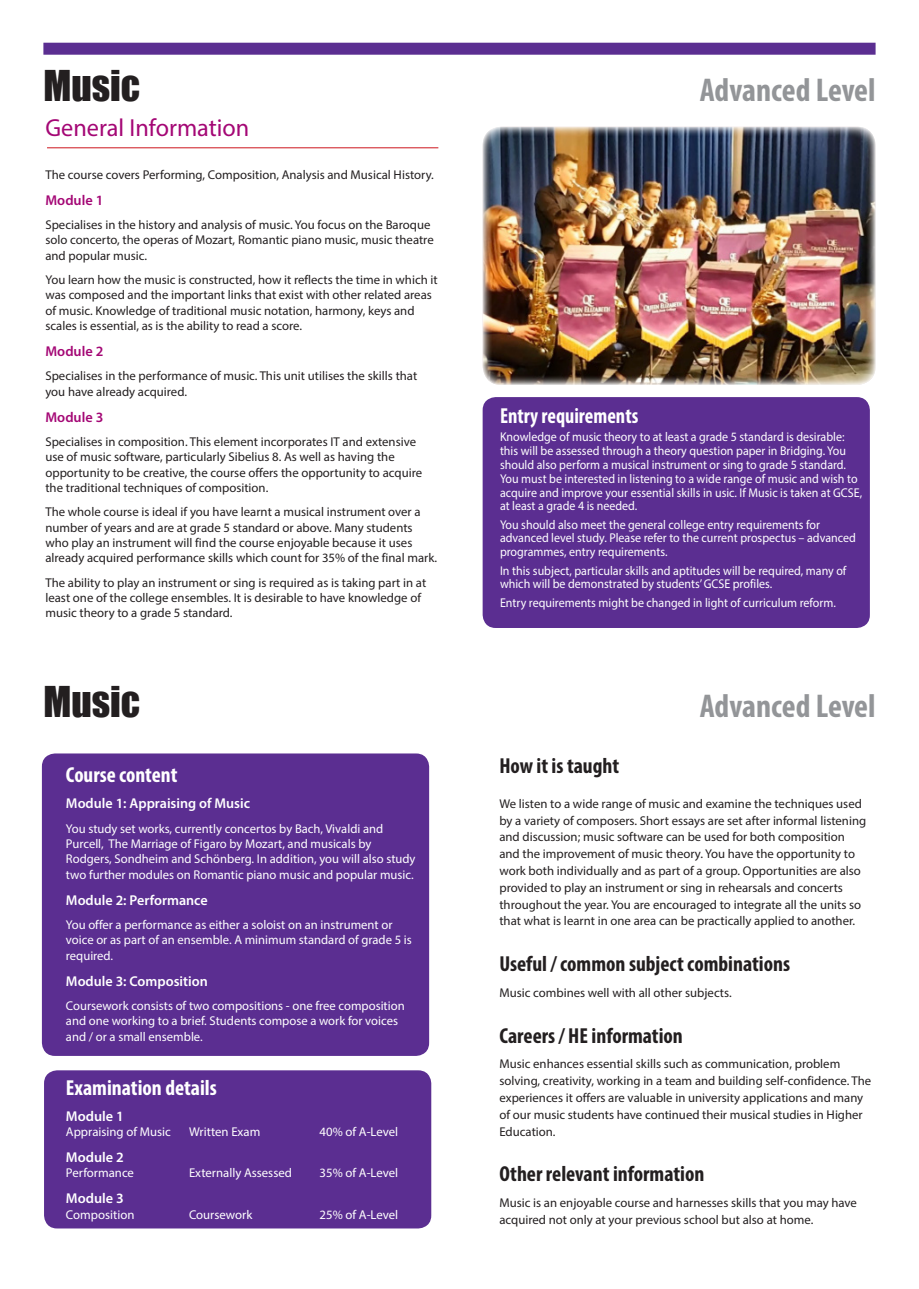
<style>
.page{position:relative;width:919px;height:1289px;background:#fff}
.page>*{position:absolute;margin:0;border:0;box-sizing:border-box;transform-origin:0 0}
.t1{font:39px "Impact";color:#231f20}
.t2{font:700 condensed 33px "Myriad Pro";color:#939598}
.t3{font:24.75px "Myriad Pro";color:#a40775}
.t4{font:700 condensed 21.75px "Myriad Pro";color:#231f20}
.t5{font:700 condensed 21.75px "Myriad Pro";color:#fff}
.t6{font:700 condensed 21.75px "Myriad Pro";color:#fff;scale:.94 1}
.t7{font:600 14.25px "Myriad Pro";color:#fff}
.t8{font:600 14.25px "Myriad Pro";color:#a40775}
.t9{font:12.75px/15.3px "Myriad Pro";color:#231f20}
.t10{font:12.75px/13.8px "Myriad Pro";color:#fff;scale:.94 1}
.t11{font:12.75px/15.3px "Myriad Pro";color:#fff}
</style>
<div class="page">
<hr style="left:47px;top:147px;width:391px;height:1px;background:#cd151d">
<div style="left:43px;top:43px;width:832px;height:12px;background:#5b2e91"></div>
<img style="left:482px;top:127px;width:393px;height:258px">
<div style="left:482px;top:397px;width:387px;height:231px;background:#5b2e91;border-radius:13px"></div>
<div style="left:42px;top:753px;width:387px;height:302px;background:#5b2e91;border-radius:13px"></div>
<div style="left:44px;top:1070px;width:387px;height:158px;background:#5b2e91;border-radius:13px"></div>
<p class="t1" style="left:43px;top:55px;width:98px">Music</p>
<p class="t2" style="left:699px;top:69px;width:177px">Advanced Level</p>
<p class="t3" style="left:45px;top:113px;width:205px">General Information</p>
<p class="t9" style="left:45px;top:166px;width:390px">The course covers Performing, Composition, Analysis and Musical History.</p>
<p class="t8" style="left:45px;top:191px;width:59px">Module 1</p>
<p class="t9" style="left:45px;top:217px;width:390px">Specialises in the history and analysis of music. You focus on the Baroque solo concerto, the operas of Mozart, Romantic piano music, music theatre and popular music.</p>
<p class="t9" style="left:45px;top:272px;width:394px">You learn how the music is constructed, how it reflects the time in which it was composed and the important links that exist with other related areas of music. Knowledge of traditional music notation, harmony, keys and scales is essential, as is the ability to read a score.</p>
<p class="t8" style="left:45px;top:342px;width:59px">Module 2</p>
<p class="t9" style="left:45px;top:368px;width:373px">Specialises in the performance of music. This unit utilises the skills that you have already acquired.</p>
<p class="t8" style="left:45px;top:408px;width:59px">Module 3</p>
<p class="t9" style="left:45px;top:434px;width:378px">Specialises in composition. This element incorporates IT and extensive use of music software, particularly Sibelius 8. As well as having the opportunity to be creative, the course offers the opportunity to acquire the traditional techniques of composition.</p>
<p class="t9" style="left:45px;top:504px;width:393px">The whole course is ideal if you have learnt a musical instrument over a number of years and are at grade 5 standard or above. Many students who play an instrument will find the course enjoyable because it uses already acquired performance skills which count for 35% of the final mark.</p>
<p class="t9" style="left:45px;top:574px;width:382px">The ability to play an instrument or sing is required as is taking part in at least one of the college ensembles. It is desirable to have knowledge of music theory to a grade 5 standard.</p>
<p class="t6" style="left:500px;top:402px;width:149px">Entry requirements</p>
<p class="t10" style="left:500px;top:430px;width:387px">Knowledge of music theory to at least a grade 5 standard is desirable: this will be assessed through a theory question paper in Bridging. You should also perform a musical instrument or sing to grade 5 standard.<br>You must be interested in listening to a wide range of music and wish to acquire and improve your essential skills in usic. If Music is taken at GCSE, at least a grade 4 is needed.</p>
<p class="t10" style="left:500px;top:517px;width:380px">You should also meet the general college entry requirements for advanced level study. Please refer to the current prospectus – advanced programmes, entry requirements.</p>
<p class="t10" style="left:500px;top:563px;width:370px">In this subject, particular skills and aptitudes will be required, many of which will be demonstrated by students’ GCSE profiles.</p>
<p class="t10" style="left:500px;top:595px;width:359px">Entry requirements might be changed in light of curriculum reform.</p>
<p class="t1" style="left:43px;top:671px;width:98px">Music</p>
<p class="t2" style="left:699px;top:685px;width:177px">Advanced Level</p>
<p class="t5" style="left:66px;top:761px;width:113px">Course content</p>
<p class="t7" style="left:66px;top:794px;width:186px">Module 1: Appraising of Music</p>
<p class="t11" style="left:66px;top:820px;width:351px">You study set works, currently concertos by Bach, Vivaldi and Purcell, The Marriage of Figaro by Mozart, and musicals by Rodgers, Sondheim and Schönberg. In addition, you will also study two further modules on Romantic piano music and popular music.</p>
<p class="t7" style="left:66px;top:891px;width:143px">Module 2: Performance</p>
<p class="t11" style="left:66px;top:917px;width:347px">You offer a performance as either a soloist on an instrument or voice or as part of an ensemble. A minimum standard of grade 5 is required.</p>
<p class="t7" style="left:66px;top:972px;width:143px">Module 3: Composition</p>
<p class="t11" style="left:66px;top:998px;width:340px">Coursework consists of two compositions - one free composition and one working to a brief. Students compose a work for voices and / or a small ensemble.</p>
<p class="t5" style="left:66px;top:1073px;width:152px">Examination details</p>
<p class="t7" style="left:66px;top:1106px;width:59px">Module 1</p>
<p class="t11" style="left:66px;top:1123px;width:106px">Appraising of Music</p>
<p class="t11" style="left:189px;top:1123px;width:73px">Written Exam</p>
<p class="t11" style="left:319px;top:1123px;width:80px">40% of A-Level</p>
<p class="t7" style="left:66px;top:1148px;width:59px">Module 2</p>
<p class="t11" style="left:66px;top:1165px;width:70px">Performance</p>
<p class="t11" style="left:189px;top:1165px;width:104px">Externally Assessed</p>
<p class="t11" style="left:319px;top:1165px;width:80px">35% of A-Level</p>
<p class="t7" style="left:66px;top:1189px;width:59px">Module 3</p>
<p class="t11" style="left:66px;top:1206px;width:70px">Composition</p>
<p class="t11" style="left:189px;top:1206px;width:65px">Coursework</p>
<p class="t11" style="left:319px;top:1206px;width:80px">25% of A-Level</p>
<p class="t4" style="left:499px;top:752px;width:121px">How it is taught</p>
<p class="t9" style="left:499px;top:795px;width:368px;line-height:16.8px">We listen to a wide range of music and examine the techniques used by a variety of composers. Short essays are set after informal listening and discussion; music software can be used for both composition and the improvement of music theory. You have the opportunity to work both individually and as part of a group. Opportunities are also provided to play an instrument or sing in rehearsals and concerts throughout the year. You are encouraged to integrate all the units so that what is learnt in one area can be practically applied to another.</p>
<p class="t4" style="left:499px;top:950px;width:292px">Useful / common subject combinations</p>
<p class="t9" style="left:499px;top:984px;width:234px">Music combines well with all other subjects.</p>
<p class="t4" style="left:499px;top:1021px;width:185px">Careers / HE information</p>
<p class="t9" style="left:499px;top:1055px;width:373px;line-height:16.8px">Music enhances essential skills such as communication, problem solving, creativity, working in a team and building self-confidence. The experiences it offers are valuable in university applications and many of our music students have continued their musical studies in Higher Education.</p>
<p class="t4" style="left:499px;top:1160px;width:206px">Other relevant information</p>
<p class="t9" style="left:499px;top:1194px;width:359px;line-height:16.8px">Music is an enjoyable course and harnesses skills that you may have acquired not only at your previous school but also at home.</p>
</div>
